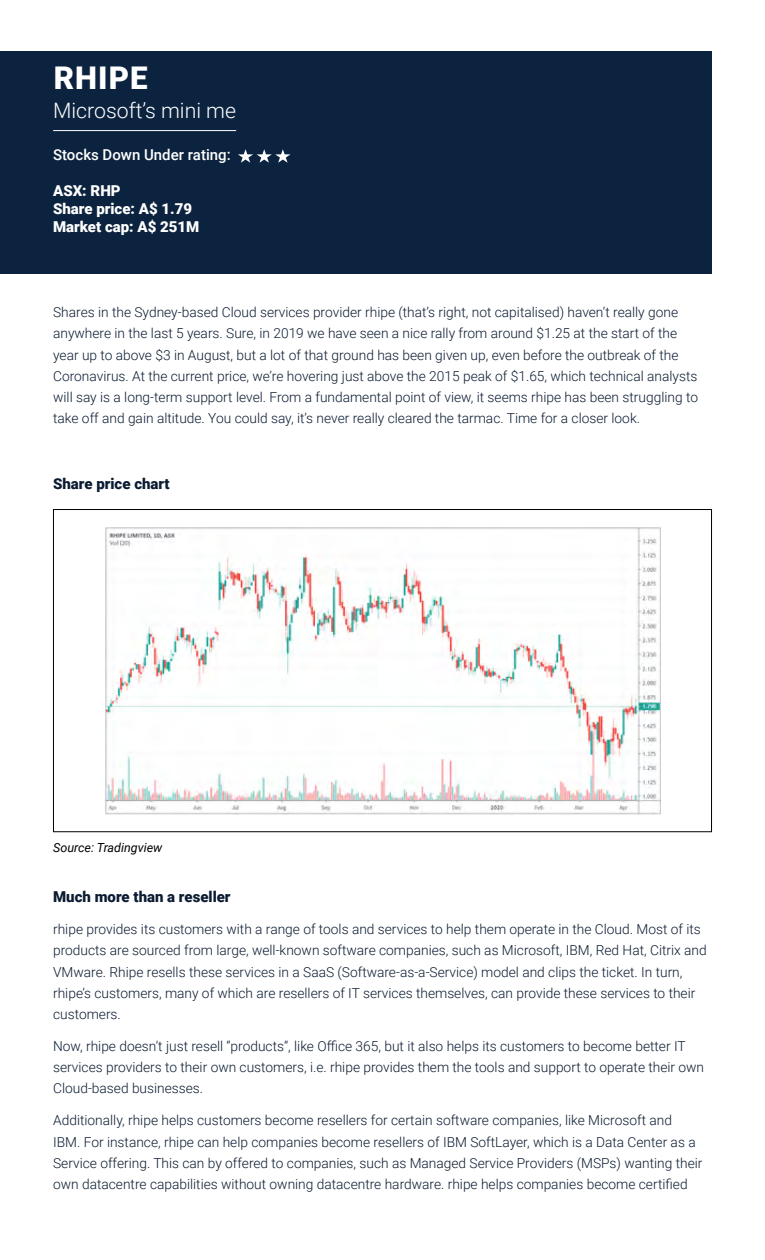
<style>
.page{position:relative;width:765px;height:1260px;background:#fff}
.page>*{position:absolute;margin:0;border:0;box-sizing:border-box;transform-origin:0 0}
.t1{font:900 31.25px "Roboto";letter-spacing:.035em;color:#fff}
.t2{font:300 21.25px "Roboto";color:#fff}
.t3{font:900 15px/18px "Roboto";color:#fff}
.t4{font:900 15px "Roboto";color:#0b1b31}
.t5{font:500 15px "Roboto";color:#fff}
.t6{font:300 13.75px/21.2px "Roboto";color:#0b1b31}
.t7{font:italic 12.5px "Roboto";color:#000}
</style>
<div class="page">
<div style="left:0;top:52px;width:712px;height:222px;background:#0c233f"></div>
<hr style="left:53px;top:130px;width:183px;height:1px;background:#fff">
<svg style="left:238px;top:149px;width:52px;height:14px"></svg>
<img style="left:105px;top:527px;width:555px;height:287px">
<h1 class="t1" style="left:54px;top:56px;width:96px">RHIPE</h1>
<h2 class="t2" style="left:53px;top:96px;width:184px">Microsoft’s mini me</h2>
<p class="t5" style="left:53px;top:144px;width:179px">Stocks Down Under rating:</p>
<p class="t3" style="left:53px;top:181px;width:148px">ASX: RHP<br>Share price: A$ 1.79<br>Market cap: A$ 251M</p>
<p class="t6" style="left:53px;top:301px;width:646px">Shares in the Sydney-based Cloud services provider rhipe (that’s right, not capitalised) haven’t really gone anywhere in the last 5 years. Sure, in 2019 we have seen a nice rally from around $1.25 at the start of the year up to above $3 in August, but a lot of that ground has been given up, even before the outbreak of the Coronavirus. At the current price, we’re hovering just above the 2015 peak of $1.65, which technical analysts will say is a long-term support level. From a fundamental point of view, it seems rhipe has been struggling to take off and gain altitude. You could say, it’s never really cleared the tarmac. Time for a closer look.</p>
<p class="t4" style="left:53px;top:474px;width:118px">Share price chart</p>
<p class="t7" style="left:53px;top:839px;width:111px">Source: Tradingview</p>
<p class="t4" style="left:53px;top:886px;width:179px">Much more than a reseller</p>
<p class="t6" style="left:53px;top:918px;width:655px">rhipe provides its customers with a range of tools and services to help them operate in the Cloud. Most of its products are sourced from large, well-known software companies, such as Microsoft, IBM, Red Hat, Citrix and VMware. Rhipe resells these services in a SaaS (Software-as-a-Service) model and clips the ticket. In turn, rhipe’s customers, many of which are resellers of IT services themselves, can provide these services to their customers.</p>
<p class="t6" style="left:53px;top:1035px;width:653px">Now, rhipe doesn’t just resell “products”, like Office 365, but it also helps its customers to become better IT services providers to their own customers, i.e. rhipe provides them the tools and support to operate their own<br>Cloud-based businesses.</p>
<p class="t6" style="left:53px;top:1109px;width:651px">Additionally, rhipe helps customers become resellers for certain software companies, like Microsoft and IBM. For instance, rhipe can help companies become resellers of IBM SoftLayer, which is a Data Center as a Service offering. This can by offered to companies, such as Managed Service Providers (MSPs) wanting their own datacentre capabilities without owning datacentre hardware. rhipe helps companies become certified</p>
</div>
